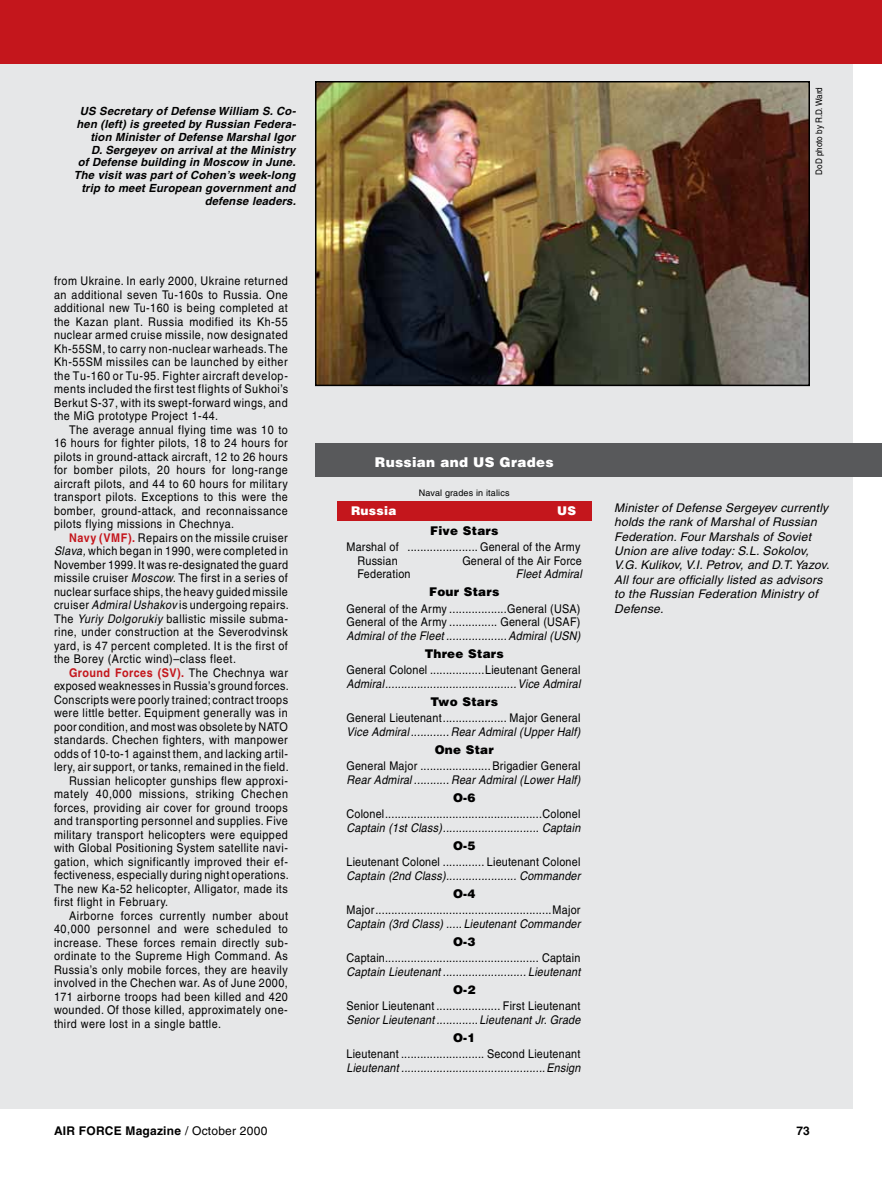
<style>
.page{position:relative;width:882px;height:1179px;background:#fff}
.page>*{position:absolute;margin:0;border:0;box-sizing:border-box;transform-origin:0 0}
.t1{font:900 13.5px "Helvetica";letter-spacing:.025em;color:#fff}
.t2{font:12px/13.5px "Helvetica";letter-spacing:.045em;color:#000;text-align:justify;scale:.9 1}
.t3{font:12px/13.5px "Helvetica";letter-spacing:.02em;color:#000;scale:.9 1}
.t4{font:italic 12px "Helvetica";letter-spacing:.02em;color:#000;scale:.9 1}
.t5{font:italic 12px/14.4px "Helvetica";letter-spacing:.02em;color:#000}
.t6{font:900 12px "Helvetica";letter-spacing:.025em;color:#000}
.t7{font:700 12px "Helvetica";letter-spacing:.045em;color:#c4161c;scale:.9 1}
.t8{font:700 12px "Helvetica";letter-spacing:.02em;color:#000}
.t9{font:900 12px "Helvetica";letter-spacing:.025em;color:#fff}
.t10{font:italic 700 11.25px/12.8px "Helvetica";letter-spacing:.02em;color:#000;text-align:right}
.t11{font:9px "Helvetica";letter-spacing:.01em;color:#000}
.t12{font:9px "Helvetica";letter-spacing:.01em;color:#000;scale:.9 1}
.s1{font-weight:700;color:#c4161c}
.s2{font-style:italic}
.s3{font-weight:400;color:#000}
.s4{font-weight:400}
</style>
<div class="page">
<div style="left:0;top:62px;width:853px;height:1046px;background:#e6e7e8"></div>
<div style="left:315px;top:444px;width:567px;height:33px;background:#58595b"></div>
<div style="left:338px;top:501px;width:254px;height:19px;background:#c4161c"></div>
<div style="left:0;top:0;width:882px;height:64px;background:#c4161c"></div>
<img style="left:318px;top:84px;width:489px;height:299px">
<div style="left:315px;top:81px;width:495px;height:305px;border:2px solid #000"></div>
<p class="t10" style="left:74px;top:105px;width:224px">US Secretary of Defense William S. Co&shy;hen (left) is greeted by Russian Federa&shy;tion Minister of Defense Marshal Igor<br>D. Sergeyev on arrival at the Ministry<br>of Defense building in Moscow in June.<br>The visit was part of Cohen’s week-long trip to meet European government and defense leaders.</p>
<p class="t2" style="left:54px;top:274px;width:262px">from Ukraine. In early 2000, Ukraine returned an additional seven Tu-160s to Russia. One additional new Tu-160 is being completed at the Kazan plant. Russia modified its Kh-55 nuclear armed cruise missile, now designated Kh-55SM, to carry non-nuclear warheads. The Kh-55SM missiles can be launched by either the Tu-160 or Tu-95. Fighter aircraft develop&shy;ments included the first test flights of Sukhoi’s Berkut S-37, with its swept-forward wings, and the MiG prototype Project 1-44.</p>
<p class="t2" style="left:54px;top:423px;width:261px;text-indent:15px">The average annual flying time was 10 to 16 hours for fighter pilots, 18 to 24 hours for pilots in ground-attack aircraft, 12 to 26 hours for bomber pilots, 20 hours for long-range aircraft pilots, and 44 to 60 hours for military transport pilots. Exceptions to this were the bomber, ground-attack, and reconnaissance pilots flying missions in Chechnya.</p>
<p class="t2" style="left:54px;top:531px;width:262px;text-indent:15px"><span class="s1">Navy (VMF).</span> Repairs on the missile cruiser <span class="s2">Slava,</span> which began in 1990, were completed in November 1999. It was re-designated the guard missile cruiser <span class="s2">Moscow.</span> The first in a series of nuclear surface ships, the heavy guided missile cruiser <span class="s2">Admiral Ushakov</span> is undergoing repairs.<br>The <span class="s2">Yuriy Dolgorukiy</span> ballistic missile subma&shy;rine, under construction at the Severodvinsk yard, is 47 percent completed. It is the first of the Borey (Arctic wind)–class fleet.</p>
<p class="t7" style="left:69px;top:665px;width:245px">Ground Forces (SV). <span class="s3">The Chechnya war</span></p>
<p class="t2" style="left:54px;top:679px;width:262px">exposed weaknesses in Russia’s ground forces.</p>
<p class="t2" style="left:54px;top:693px;width:262px">Conscripts were poorly trained; contract troops</p>
<p class="t2" style="left:54px;top:706px;width:261px">were little better. Equipment generally was in</p>
<p class="t2" style="left:54px;top:720px;width:261px">poor condition, and most was obsolete by NATO</p>
<p class="t2" style="left:54px;top:733px;width:261px">standards. Chechen fighters, with manpower</p>
<p class="t2" style="left:54px;top:747px;width:262px">odds of 10-to-1 against them, and lacking artil-</p>
<p class="t2" style="left:54px;top:760px;width:262px">lery, air support, or tanks, remained in the field.</p>
<p class="t2" style="left:69px;top:774px;width:245px">Russian helicopter gunships flew approxi-</p>
<p class="t2" style="left:54px;top:787px;width:262px">mately 40,000 missions, striking Chechen</p>
<p class="t2" style="left:54px;top:801px;width:261px">forces, providing air cover for ground troops</p>
<p class="t2" style="left:54px;top:814px;width:261px">and transporting personnel and supplies. Five</p>
<p class="t2" style="left:54px;top:828px;width:261px">military transport helicopters were equipped</p>
<p class="t2" style="left:54px;top:841px;width:262px">with Global Positioning System satellite navi-</p>
<p class="t2" style="left:54px;top:855px;width:262px">gation, which significantly improved their ef-</p>
<p class="t2" style="left:54px;top:868px;width:262px">fectiveness, especially during night operations.</p>
<p class="t2" style="left:54px;top:882px;width:261px">The new Ka-52 helicopter, Alligator, made its</p>
<p class="t2" style="left:54px;top:895px;width:129px">first flight in February.</p>
<p class="t2" style="left:69px;top:909px;width:245px">Airborne forces currently number about</p>
<p class="t2" style="left:54px;top:922px;width:261px">40,000 personnel and were scheduled to</p>
<p class="t2" style="left:54px;top:936px;width:262px">increase. These forces remain directly sub-</p>
<p class="t2" style="left:54px;top:949px;width:261px">ordinate to the Supreme High Command. As</p>
<p class="t2" style="left:54px;top:963px;width:261px">Russia’s only mobile forces, they are heavily</p>
<p class="t2" style="left:54px;top:976px;width:261px">involved in the Chechen war. As of June 2000,</p>
<p class="t2" style="left:54px;top:990px;width:261px">171 airborne troops had been killed and 420</p>
<p class="t2" style="left:54px;top:1003px;width:261px">wounded. Of those killed, approximately one-</p>
<p class="t2" style="left:54px;top:1017px;width:187px">third were lost in a single battle.</p>
<p class="t12" style="left:814px;top:175px;width:99px;rotate:-90deg">DoD photo by R.D. Ward</p>
<p class="t1" style="left:375px;top:454px;width:180px">Russian and US Grades</p>
<p class="t11" style="left:419px;top:487px;width:92px">Naval grades in italics</p>
<p class="t9" style="left:351px;top:503px;width:47px">Russia</p>
<p class="t9" style="left:557px;top:503px;width:20px">US</p>
<p class="t6" style="left:430px;top:523px;width:70px">Five Stars</p>
<p class="t3" style="left:358px;top:540px;width:249px;text-indent:-11px">Marshal of ...................... General of the Army<br>Russian</p>
<p class="t3" style="left:462px;top:554px;width:134px">General of the Air Force</p>
<p class="t3" style="left:358px;top:567px;width:60px">Federation</p>
<p class="t4" style="left:516px;top:567px;width:75px">Fleet Admiral</p>
<p class="t6" style="left:429px;top:584px;width:72px">Four Stars</p>
<p class="t3" style="left:346px;top:602px;width:261px">General of the Army ..................General (USA)<br>General of the Army ............... General (USAF)</p>
<p class="t4" style="left:346px;top:629px;width:261px">Admiral of the Fleet ...................Admiral (USN)</p>
<p class="t6" style="left:425px;top:646px;width:81px">Three Stars</p>
<p class="t3" style="left:346px;top:663px;width:261px">General Colonel .................Lieutenant General</p>
<p class="t4" style="left:346px;top:677px;width:261px">Admiral.........................................Vice Admiral</p>
<p class="t6" style="left:430px;top:694px;width:69px">Two Stars</p>
<p class="t3" style="left:346px;top:711px;width:261px">General Lieutenant.................... Major General</p>
<p class="t4" style="left:346px;top:725px;width:261px">Vice Admiral............ Rear Admiral (Upper Half)</p>
<p class="t6" style="left:435px;top:742px;width:61px">One Star</p>
<p class="t3" style="left:346px;top:759px;width:261px">General Major ......................Brigadier General</p>
<p class="t4" style="left:346px;top:773px;width:261px">Rear Admiral ........... Rear Admiral (Lower Half)</p>
<p class="t6" style="left:453px;top:790px;width:24px">O-6</p>
<p class="t3" style="left:346px;top:807px;width:261px">Colonel.................................................Colonel</p>
<p class="t4" style="left:346px;top:821px;width:261px">Captain (1st Class).............................. Captain</p>
<p class="t6" style="left:453px;top:838px;width:24px">O-5</p>
<p class="t3" style="left:346px;top:855px;width:261px">Lieutenant Colonel ............. Lieutenant Colonel</p>
<p class="t4" style="left:346px;top:869px;width:261px">Captain (2nd Class)...................... Commander</p>
<p class="t6" style="left:453px;top:886px;width:24px">O-4</p>
<p class="t3" style="left:346px;top:903px;width:261px">Major.......................................................Major</p>
<p class="t4" style="left:346px;top:917px;width:261px">Captain (3rd Class) ..... Lieutenant Commander</p>
<p class="t6" style="left:453px;top:934px;width:24px">O-3</p>
<p class="t3" style="left:346px;top:951px;width:261px">Captain................................................ Captain</p>
<p class="t4" style="left:346px;top:965px;width:261px">Captain Lieutenant .......................... Lieutenant</p>
<p class="t6" style="left:453px;top:982px;width:24px">O-2</p>
<p class="t3" style="left:346px;top:999px;width:261px">Senior Lieutenant .................... First Lieutenant</p>
<p class="t4" style="left:346px;top:1013px;width:261px">Senior Lieutenant .............Lieutenant Jr. Grade</p>
<p class="t6" style="left:453px;top:1030px;width:24px">O-1</p>
<p class="t3" style="left:346px;top:1047px;width:261px">Lieutenant .......................... Second Lieutenant</p>
<p class="t4" style="left:347px;top:1061px;width:261px">Lieutenant .............................................Ensign</p>
<p class="t5" style="left:614px;top:500px;width:217px">Minister of Defense Sergeyev currently holds the rank of Marshal of Russian Federation. Four Marshals of Soviet Union are alive today: S.L. Sokolov, V.G. Kulikov, V.I. Petrov, and D.T. Yazov.<br>All four are officially listed as advisors to the Russian Federation Ministry of Defense.</p>
<p class="t8" style="left:54px;top:1123px;width:215px">AIR FORCE Magazine <span class="s4">/ October 2000</span></p>
<p class="t8" style="left:797px;top:1123px;width:15px">73</p>
</div>
